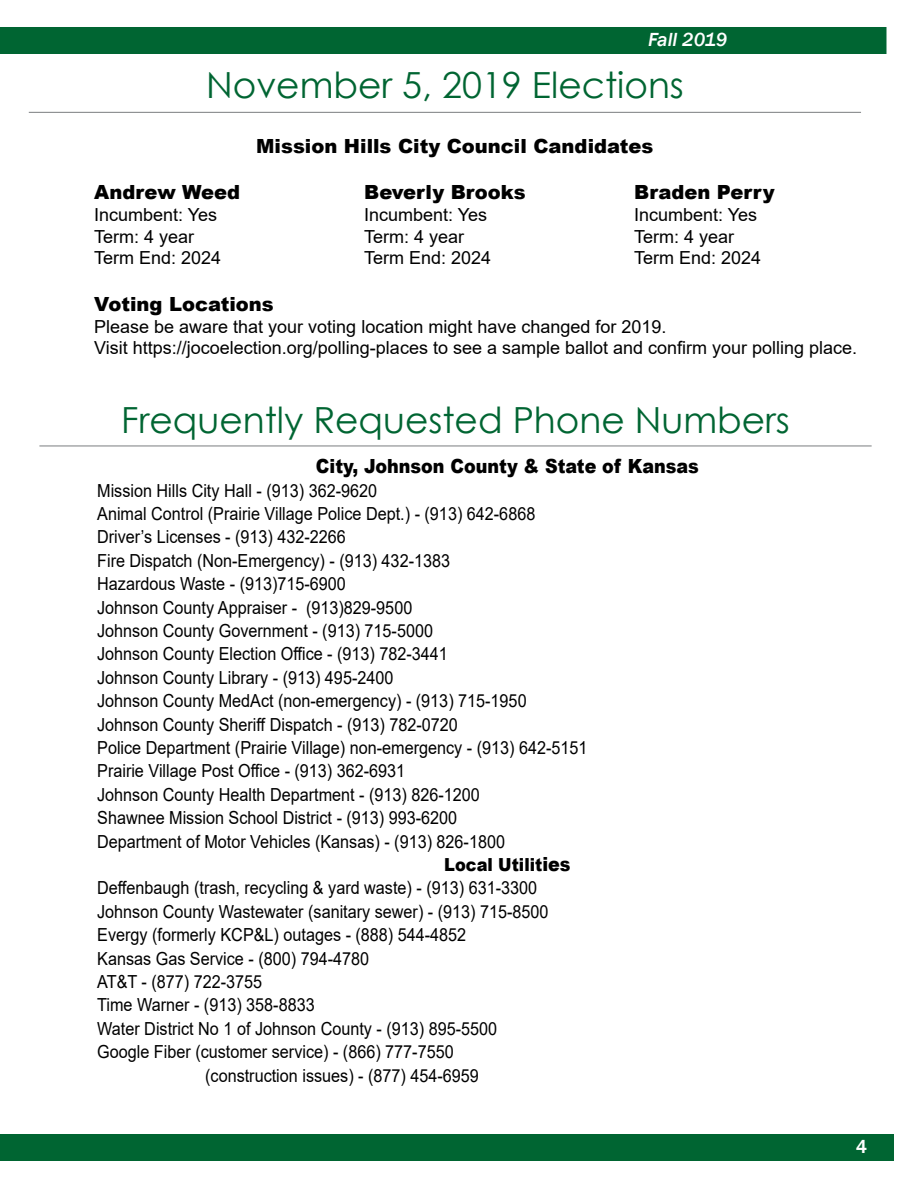
<style>
.page{position:relative;width:918px;height:1188px;background:#fff}
.page>*{position:absolute;margin:0;border:0;box-sizing:border-box;transform-origin:0 0}
.t1{font:36px "Century Gothic";color:#006532}
.t2{font:900 19.5px "Arial";color:#000}
.t3{font:900 19.5px "Arial";color:#000;scale:.9 1}
.t4{font:italic 500 19.5px "Franklin Gothic";color:#fff}
.t5{font:500 19.5px "Franklin Gothic";color:#fff}
.t6{font:18px "Arial";color:#000;scale:.9 1}
.t7{font:18px/21.6px "Arial";color:#000}
.t8{font:900 18px "Arial";color:#000;scale:.9 1}
.s1{font-size:19.5px}
</style>
<div class="page">
<div style="left:0;top:27px;width:886px;height:27px;background:#006532"></div>
<div style="left:0;top:1134px;width:893px;height:27px;background:#006532"></div>
<hr style="left:29px;top:112px;width:832px;height:1px;background:#8a8c8e">
<hr style="left:39px;top:445px;width:833px;height:2px;background:#8a8c8e">
<p class="t4" style="left:648px;top:27px;width:81px">Fall 2019</p>
<h1 class="t1" style="left:206px;top:60px;width:479px">November 5, 2019 Elections</h1>
<p class="t2" style="left:256px;top:132px;width:399px">Mission Hills City Council Candidates</p>
<p class="t2" style="left:94px;top:178px;width:148px">Andrew Weed</p>
<p class="t2" style="left:364px;top:178px;width:163px">Beverly Brooks</p>
<p class="t2" style="left:634px;top:178px;width:142px">Braden Perry</p>
<p class="t7" style="left:94px;top:204px;width:125px">Incumbent: Yes</p>
<p class="t7" style="left:364px;top:204px;width:125px">Incumbent: Yes</p>
<p class="t7" style="left:634px;top:204px;width:125px">Incumbent: Yes</p>
<p class="t7" style="left:94px;top:225px;width:102px">Term: 4 year</p>
<p class="t7" style="left:364px;top:225px;width:102px">Term: 4 year</p>
<p class="t7" style="left:634px;top:225px;width:102px">Term: 4 year</p>
<p class="t7" style="left:94px;top:247px;width:129px">Term End: 2024</p>
<p class="t7" style="left:364px;top:247px;width:129px">Term End: 2024</p>
<p class="t7" style="left:634px;top:247px;width:129px">Term End: 2024</p>
<p class="t2" style="left:94px;top:290px;width:181px">Voting Locations</p>
<p class="t7" style="left:94px;top:315px;width:765px">Please be aware that your voting location might have changed for 2019.<br>Visit https://jocoelection.org/polling-places to see a sample ballot and confirm your polling place.</p>
<h1 class="t1" style="left:121px;top:395px;width:670px">Frequently Requested Phone Numbers</h1>
<p class="t3" style="left:316px;top:452px;width:427px">City, Johnson County &amp; State of Kansas</p>
<p class="t6" style="left:97px;top:478px;width:313px">Mission Hills City Hall - (913) 362-9620</p>
<p class="t6" style="left:97px;top:501px;width:488px">Animal Control (Prairie Village Police Dept.) - (913) 642-6868</p>
<p class="t6" style="left:97px;top:525px;width:278px">Driver’s Licenses - (913) 432-2266</p>
<p class="t6" style="left:97px;top:548px;width:394px">Fire Dispatch (Non-Emergency) - (913) 432-1383</p>
<p class="t6" style="left:97px;top:571px;width:278px">Hazardous Waste - (913)715-6900</p>
<p class="t6" style="left:97px;top:595px;width:352px">Johnson County Appraiser - (913)829-9500</p>
<p class="t6" style="left:97px;top:618px;width:375px">Johnson County Government - (913) 715-5000</p>
<p class="t6" style="left:97px;top:642px;width:391px">Johnson County Election Office - (913) 782-3441</p>
<p class="t6" style="left:97px;top:665px;width:331px">Johnson County Library - (913) 495-2400</p>
<p class="t6" style="left:97px;top:688px;width:479px">Johnson County MedAct (non-emergency) - (913) 715-1950</p>
<p class="t6" style="left:97px;top:712px;width:402px">Johnson County Sheriff Dispatch - (913) 782-0720</p>
<p class="t6" style="left:97px;top:735px;width:546px">Police Department (Prairie Village) non-emergency - (913) 642-5151</p>
<p class="t6" style="left:97px;top:759px;width:344px">Prairie Village Post Office - (913) 362-6931</p>
<p class="t6" style="left:97px;top:782px;width:427px">Johnson County Health Department - (913) 826-1200</p>
<p class="t6" style="left:97px;top:805px;width:402px">Shawnee Mission School District - (913) 993-6200</p>
<p class="t6" style="left:97px;top:829px;width:455px">Department of Motor Vehicles (Kansas) - (913) 826-1800</p>
<p class="t8" style="left:444px;top:852px;width:142px">Local Utilit<span class="s1">ies</span></p>
<p class="t6" style="left:97px;top:876px;width:490px">Deffenbaugh (trash, recycling &amp; yard waste) - (913) 631-3300</p>
<p class="t6" style="left:97px;top:899px;width:503px">Johnson County Wastewater (sanitary sewer) - (913) 715-8500</p>
<p class="t6" style="left:97px;top:922px;width:412px">Evergy (formerly KCP&amp;L) outages - (888) 544-4852</p>
<p class="t6" style="left:97px;top:946px;width:304px">Kansas Gas Service - (800) 794-4780</p>
<p class="t6" style="left:97px;top:969px;width:185px">AT&amp;T - (877) 722-3755</p>
<p class="t6" style="left:97px;top:993px;width:243px">Time Warner - (913) 358-8833</p>
<p class="t6" style="left:97px;top:1016px;width:446px">Water District No 1 of Johnson County - (913) 895-5500</p>
<p class="t6" style="left:97px;top:1039px;width:398px">Google Fiber (customer service) - (866) 777-7550</p>
<p class="t6" style="left:205px;top:1063px;width:306px">(construction issues) - (877) 454-6959</p>
<p class="t5" style="left:856px;top:1134px;width:13px">4</p>
</div>
